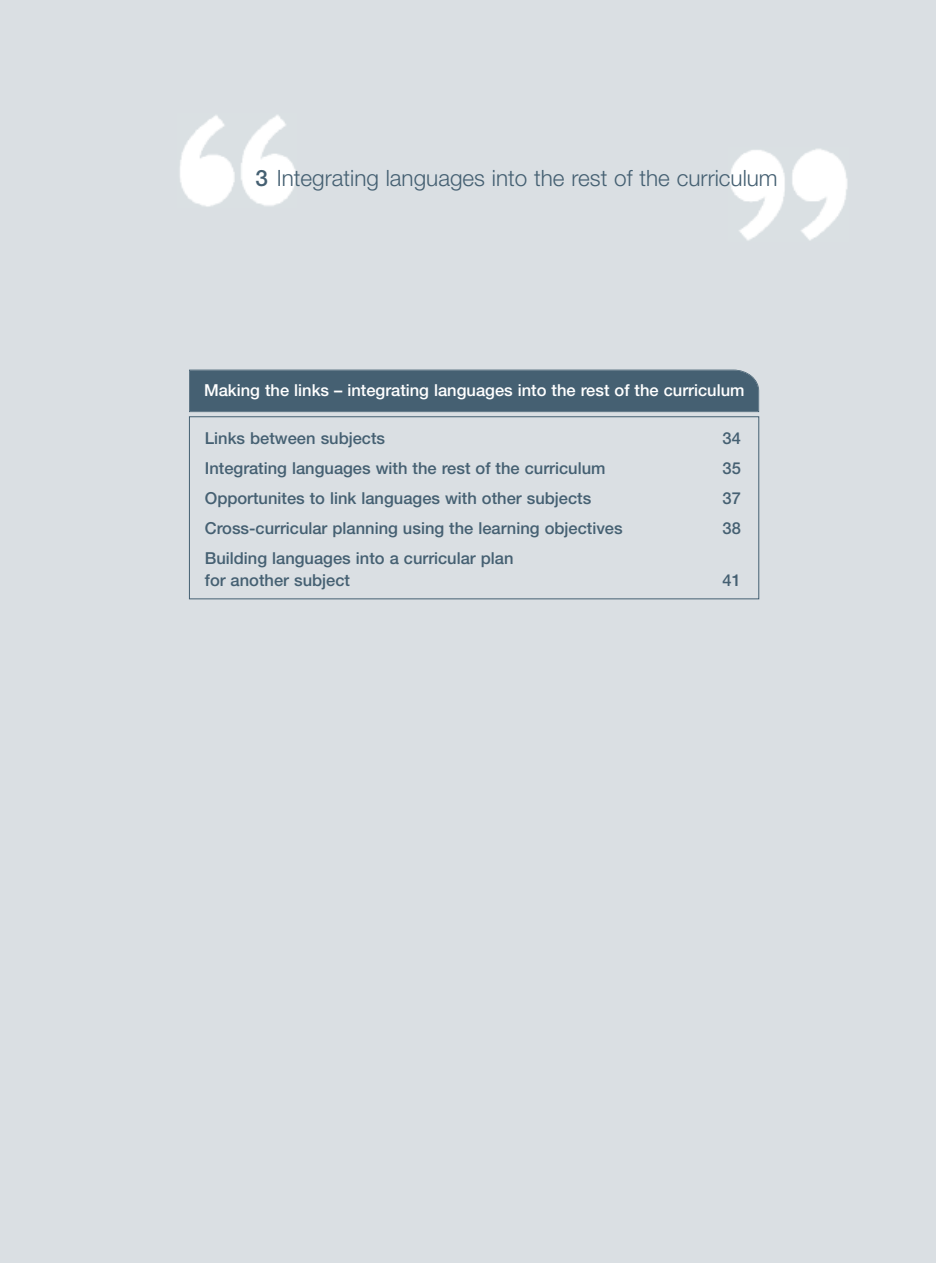
<style>
.page{position:relative;width:936px;height:1263px;background:#fff}
.page>*{position:absolute;margin:0;border:0;box-sizing:border-box;transform-origin:0 0}
.t1{font:300 22.5px "Helvetica Neue";color:#456072}
.t2{font:500 16.5px/22.5px "Helvetica Neue";color:#456072}
.t3{font:500 16.5px "Helvetica Neue";color:#fff}
.s1{font-weight:500}
</style>
<div class="page">
<div style="left:0;top:0;width:935px;height:1263px;background:#dadfe3"></div>
<img style="left:180px;top:115px;width:116px;height:92px">
<img style="left:729px;top:148px;width:119px;height:93px">
<div style="left:189px;top:416px;width:570px;height:183px;border:1px solid #456072"></div>
<div style="left:189px;top:370px;width:570px;height:42px;background:#456072"></div>
<p class="t1" style="left:255px;top:170px;width:523px"><span class="s1">3</span> Integrating languages into the rest of the curriculum</p>
<p class="t3" style="left:204px;top:385px;width:542px">Making the links – integrating languages into the rest of the curriculum</p>
<p class="t2" style="left:205px;top:428px;width:182px">Links between subjects</p>
<p class="t2" style="left:722px;top:428px;width:20px">34</p>
<p class="t2" style="left:205px;top:458px;width:402px">Integrating languages with the rest of the curriculum</p>
<p class="t2" style="left:722px;top:458px;width:20px">35</p>
<p class="t2" style="left:205px;top:488px;width:388px">Opportunites to link languages with other subjects</p>
<p class="t2" style="left:722px;top:488px;width:20px">37</p>
<p class="t2" style="left:205px;top:518px;width:419px">Cross-curricular planning using the learning objectives</p>
<p class="t2" style="left:722px;top:518px;width:20px">38</p>
<p class="t2" style="left:205px;top:548px;width:310px">Building languages into a curricular plan for another subject</p>
<p class="t2" style="left:722px;top:571px;width:20px">41</p>
</div>
